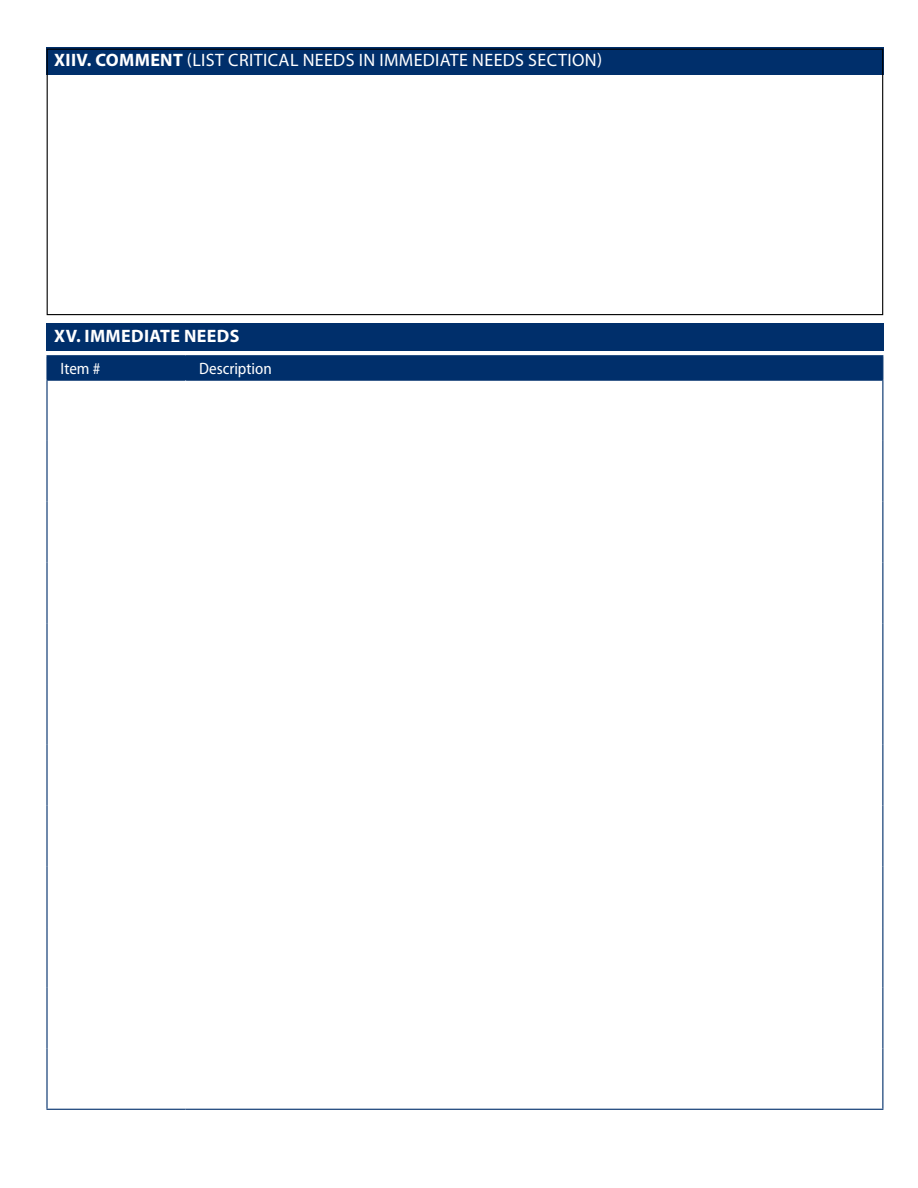
<style>
.page{position:relative;width:918px;height:1188px;background:#fff}
.page>*{position:absolute;margin:0;border:0;box-sizing:border-box;transform-origin:0 0}
.H2lastpage{font:18px "Myriad Pro";letter-spacing:.02em;color:#fff}
.H2lastpage-2{font:700 18px "Myriad Pro";letter-spacing:.02em;color:#fff}
.Table_header{font:semi-condensed 16.5px "Myriad Pro";color:#fff}
.s1{font-weight:700}
.s2{font-weight:700;font-size:19.5px;color:#002f6b}
</style>
<div class="page">
<div style="left:46px;top:47px;width:837px;height:28px;background:#002f6b"></div>
<div style="left:46px;top:323px;width:837px;height:28px;background:#002f6b"></div>
<hr style="left:46px;top:355px;width:140px;height:1px;background:#002f6b">
<hr style="left:46px;top:356px;width:2px;height:24px;background:#002f6b">
<hr style="left:186px;top:355px;width:697px;height:1px;background:#002f6b">
<div style="left:48px;top:356px;width:835px;height:24px;background:#002f6b"></div>
<hr style="left:46px;top:380px;width:140px;height:1px;background:#002f6b">
<hr style="left:186px;top:380px;width:697px;height:1px;background:#002f6b">
<hr style="left:46px;top:381px;width:2px;height:60px;background:#002f6b">
<hr style="left:882px;top:381px;width:1px;height:60px;background:#002f6b">
<hr style="left:46px;top:441px;width:2px;height:61px;background:#002f6b">
<hr style="left:882px;top:441px;width:1px;height:61px;background:#002f6b">
<hr style="left:46px;top:502px;width:2px;height:60px;background:#002f6b">
<hr style="left:882px;top:502px;width:1px;height:60px;background:#002f6b">
<hr style="left:46px;top:562px;width:2px;height:61px;background:#002f6b">
<hr style="left:882px;top:562px;width:1px;height:61px;background:#002f6b">
<hr style="left:46px;top:623px;width:2px;height:61px;background:#002f6b">
<hr style="left:882px;top:623px;width:1px;height:61px;background:#002f6b">
<hr style="left:46px;top:684px;width:2px;height:61px;background:#002f6b">
<hr style="left:882px;top:684px;width:1px;height:61px;background:#002f6b">
<hr style="left:46px;top:745px;width:2px;height:61px;background:#002f6b">
<hr style="left:882px;top:745px;width:1px;height:61px;background:#002f6b">
<hr style="left:46px;top:806px;width:2px;height:60px;background:#002f6b">
<hr style="left:882px;top:806px;width:1px;height:60px;background:#002f6b">
<hr style="left:46px;top:866px;width:2px;height:61px;background:#002f6b">
<hr style="left:882px;top:866px;width:1px;height:61px;background:#002f6b">
<hr style="left:46px;top:927px;width:2px;height:61px;background:#002f6b">
<hr style="left:882px;top:927px;width:1px;height:61px;background:#002f6b">
<hr style="left:46px;top:988px;width:2px;height:61px;background:#002f6b">
<hr style="left:882px;top:988px;width:1px;height:61px;background:#002f6b">
<hr style="left:46px;top:1049px;width:2px;height:60px;background:#002f6b">
<hr style="left:882px;top:1049px;width:1px;height:60px;background:#002f6b">
<hr style="left:46px;top:1109px;width:140px;height:1px;background:#002f6b">
<hr style="left:186px;top:1109px;width:697px;height:1px;background:#002f6b">
<h2 class="H2lastpage" style="left:54px;top:51px;width:562px"><span class="s1">XIIV. COMMENT</span> (LIST CRITICAL NEEDS IN IMMEDIATE NEEDS SECTION)<span class="s2">X</span></h2>
<h2 class="H2lastpage-2" style="left:54px;top:326px;width:187px">XV. IMMEDIATE NEEDS</h2>
<p class="Table_header" style="left:61px;top:360px;width:42px">Item #</p>
<p class="Table_header" style="left:199px;top:360px;width:74px">Description</p>
</div>
